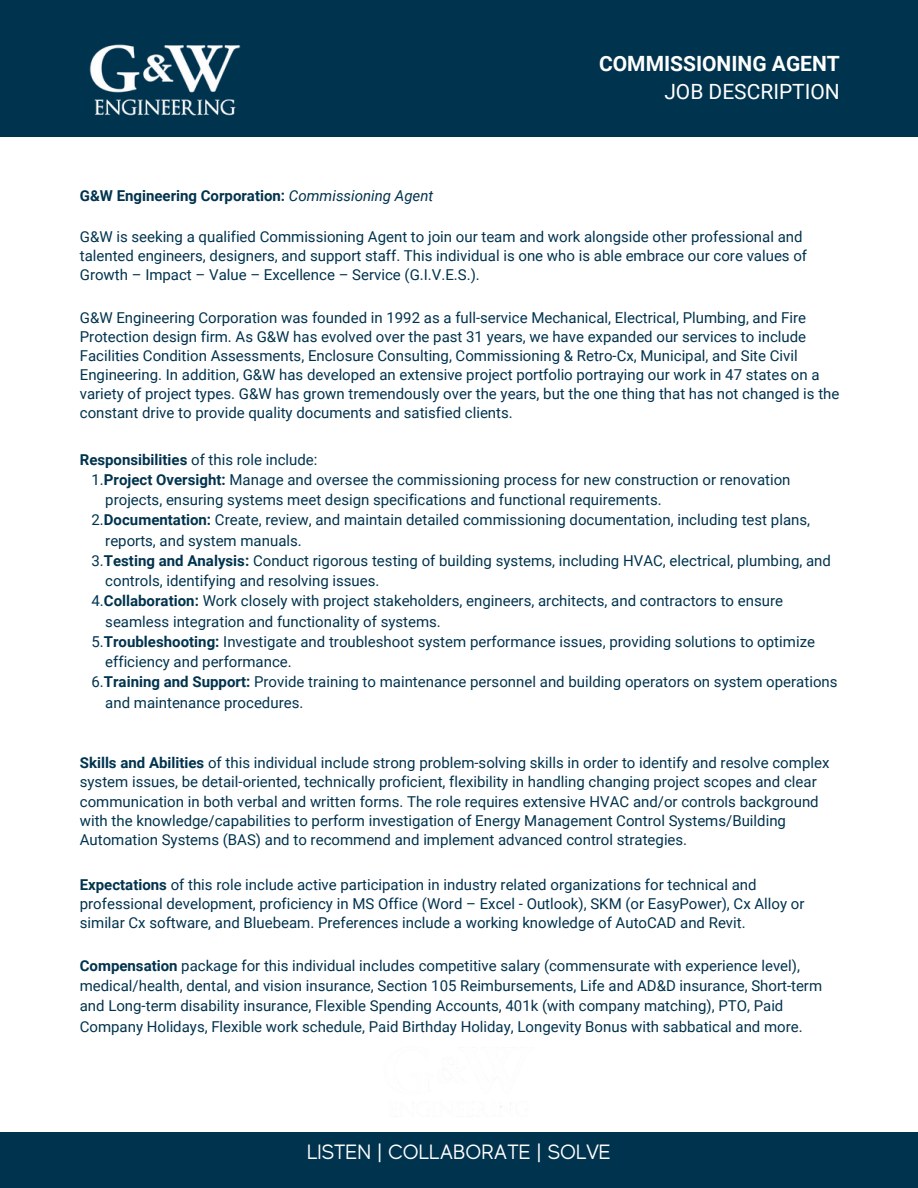
<style>
.page{position:relative;width:918px;height:1188px;background:#fff}
.page>*{position:absolute;margin:0;border:0;box-sizing:border-box;transform-origin:0 0}
.t1{font:700 21px/28.2px "Roboto";color:#fff;text-align:right}
.t2{font:20.7px "MADE Evolve Sans";letter-spacing:.005em;color:#fff}
.t3{font:15px/19.2px "Roboto";color:#00334e}
.t4{font:700 15px "Roboto";color:#00334e}
.s1{font-weight:400}
.s2{font-weight:400;font-style:italic}
.s3{font-weight:700}
</style>
<div class="page">
<div style="left:0;top:0;width:918px;height:137px;background:#00334e"></div>
<div style="left:0;top:1133px;width:918px;height:55px;background:#00334e"></div>
<img style="left:89px;top:44px;width:152px;height:72px">
<p class="t1" style="left:599px;top:50px;width:242px">COMMISSIONING AGENT<br><span class="s1">JOB DESCRIPTION</span></p>
<p class="t4" style="left:80px;top:187px;width:355px">G&amp;W Engineering Corporation: <span class="s2">Commissioning Agent</span></p>
<p class="t3" style="left:80px;top:227px;width:729px">G&amp;W is seeking a qualified Commissioning Agent to join our team and work alongside other professional and talented engineers, designers, and support staff. This individual is one who is able embrace our core values of<br>Growth – Impact – Value – Excellence – Service (G.I.V.E.S.).</p>
<p class="t3" style="left:80px;top:308px;width:761px">G&amp;W Engineering Corporation was founded in 1992 as a full-service Mechanical, Electrical, Plumbing, and Fire Protection design firm. As G&amp;W has evolved over the past 31 years, we have expanded our services to include Facilities Condition Assessments, Enclosure Consulting, Commissioning &amp; Retro-Cx, Municipal, and Site Civil Engineering. In addition, G&amp;W has developed an extensive project portfolio portraying our work in 47 states on a variety of project types. G&amp;W has grown tremendously over the years, but the one thing that has not changed is the constant drive to provide quality documents and satisfied clients.</p>
<p class="t3" style="left:80px;top:450px;width:239px"><span class="s3">Responsibilities</span> of this role include:</p>
<p class="t3" style="left:91px;top:470px;width:701px">1.<span class="s3">Project Oversight:</span> Manage and oversee the commissioning process for new construction or renovation</p>
<p class="t3" style="left:105px;top:490px;width:558px">projects, ensuring systems meet design specifications and functional requirements.</p>
<p class="t3" style="left:91px;top:511px;width:720px">2.<span class="s3">Documentation:</span> Create, review, and maintain detailed commissioning documentation, including test plans,</p>
<p class="t3" style="left:105px;top:531px;width:198px">reports, and system manuals.</p>
<p class="t3" style="left:91px;top:551px;width:741px">3.<span class="s3">Testing and Analysis:</span> Conduct rigorous testing of building systems, including HVAC, electrical, plumbing, and</p>
<p class="t3" style="left:105px;top:571px;width:276px">controls, identifying and resolving issues.</p>
<p class="t3" style="left:91px;top:592px;width:693px">4.<span class="s3">Collaboration:</span> Work closely with project stakeholders, engineers, architects, and contractors to ensure</p>
<p class="t3" style="left:105px;top:612px;width:337px">seamless integration and functionality of systems.</p>
<p class="t3" style="left:91px;top:632px;width:725px">5.<span class="s3">Troubleshooting:</span> Investigate and troubleshoot system performance issues, providing solutions to optimize</p>
<p class="t3" style="left:105px;top:652px;width:188px">efficiency and performance.</p>
<p class="t3" style="left:91px;top:673px;width:748px">6.<span class="s3">Training and Support:</span> Provide training to maintenance personnel and building operators on system operations</p>
<p class="t3" style="left:105px;top:693px;width:200px">and maintenance procedures.</p>
<p class="t3" style="left:80px;top:754px;width:751px"><span class="s3">Skills and Abilities</span> of this individual include strong problem-solving skills in order to identify and resolve complex system issues, be detail-oriented, technically proficient, flexibility in handling changing project scopes and clear communication in both verbal and written forms. The role requires extensive HVAC and/or controls background with the knowledge/capabilities to perform investigation of Energy Management Control Systems/Building Automation Systems (BAS) and to recommend and implement advanced control strategies.</p>
<h1 class="t3" style="left:80px;top:875px;width:726px"><span class="s3">Expectations</span> of this role include active participation in industry related organizations for technical and professional development, proficiency in MS Office (Word – Excel - Outlook), SKM (or EasyPower), Cx Alloy or similar Cx software, and Bluebeam. Preferences include a working knowledge of AutoCAD and Revit.</h1>
<p class="t3" style="left:80px;top:956px;width:744px;line-height:20.2px"><span class="s3">Compensation</span> package for this individual includes competitive salary (commensurate with experience level), medical/health, dental, and vision insurance, Section 105 Reimbursements, Life and AD&amp;D insurance, Short-term and Long-term disability insurance, Flexible Spending Accounts, 401k (with company matching), PTO, Paid Company Holidays, Flexible work schedule, Paid Birthday Holiday, Longevity Bonus with sabbatical and more.</p>
<p class="t2" style="left:307px;top:1140px;width:305px">LISTEN | COLLABORATE | SOLVE</p>
</div>
